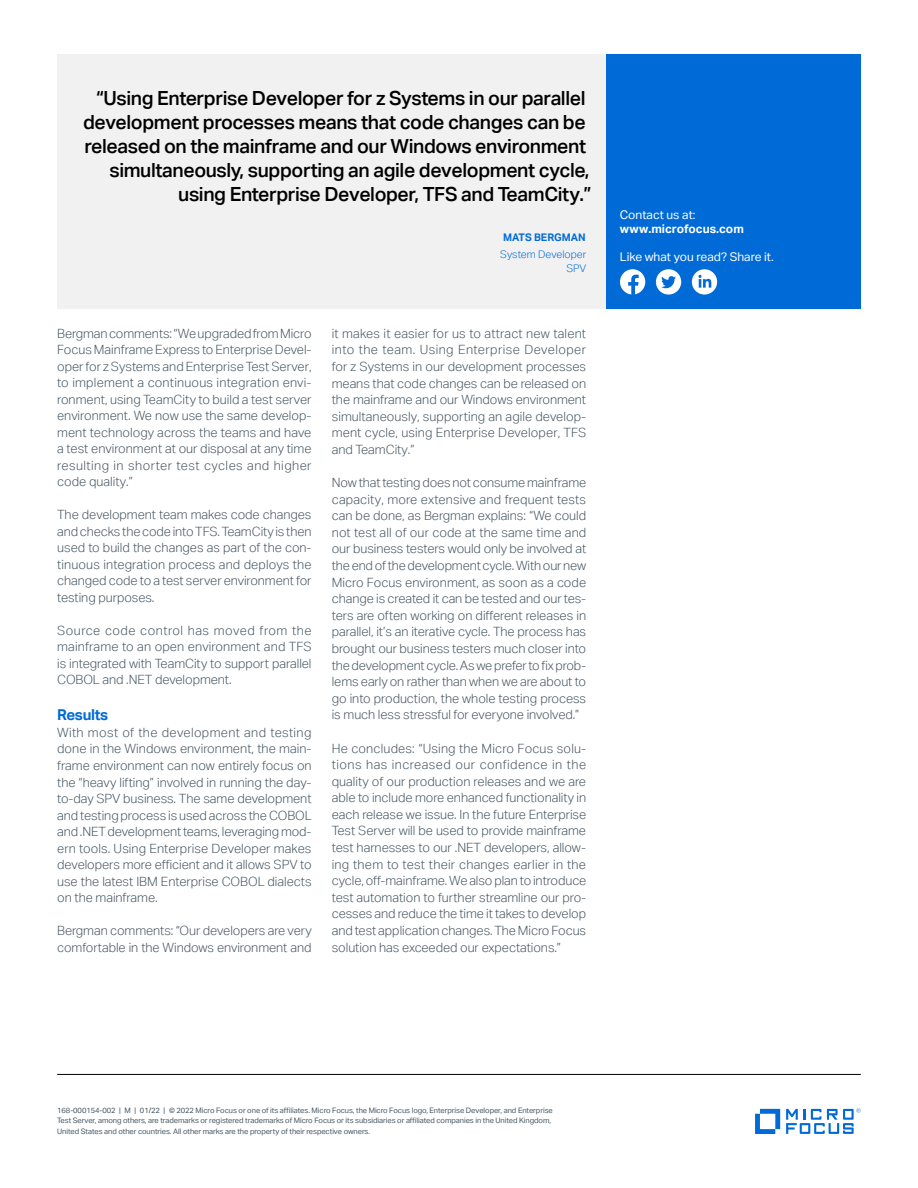
<style>
.page{position:relative;width:918px;height:1188px;background:#fff}
.page>*{position:absolute;margin:0;border:0;box-sizing:border-box;transform-origin:0 0}
.pull_quote_13_16-ali{font:500 19.5px "Aktiv Grotesk";letter-spacing:-.02em;color:#000}
.subhead_10_13-blue{font:700 15px "Aktiv Grotesk";letter-spacing:-.02em;color:#006bd6}
.body_8_5_11-grey{font:300 12.75px/16.6px "Aktiv Grotesk";letter-spacing:-.005em;color:#455560;text-align:justify}
.Contact_8_9_5-regula{font:12px "Aktiv Grotesk";color:#fff}
.Contact_URL_8_9_5-bo{font:700 12px "Aktiv Grotesk";color:#fff}
.quote_title_or_compa{font:300 10.5px "Aktiv Grotesk";color:#006bd6}
.quote_name_CAPS_7_11{font:700 10.5px "Aktiv Grotesk";color:#006bd6}
.mousetype-legal_5_7{font:7.5px/10.5px "Aktiv Grotesk";letter-spacing:-.005em;color:#455560}
</style>
<div class="page">
<hr style="left:57px;top:1074px;width:804px;height:1px;background:#000">
<svg style="left:755px;top:1109px;width:25px;height:25px"></svg>
<svg style="left:786px;top:1108px;width:75px;height:26px"></svg>
<div style="left:57px;top:54px;width:550px;height:254px;background:#f1f1f2"></div>
<div style="left:606px;top:54px;width:255px;height:254px;background:#006bd6"></div>
<div style="left:620px;top:269px;width:25px;height:26px;background:#fff;border-radius:50%"></div>
<svg style="left:628px;top:275px;width:11px;height:20px"></svg>
<div style="left:656px;top:269px;width:25px;height:26px;background:#fff;border-radius:50%"></div>
<svg style="left:661px;top:276px;width:15px;height:12px"></svg>
<div style="left:692px;top:269px;width:25px;height:26px;background:#fff;border-radius:50%"></div>
<svg style="left:699px;top:275px;width:12px;height:13px"></svg>
<p class="pull_quote_13_16-ali" style="left:96px;top:86px;width:491px">“Using Enterprise Developer for z Systems in our parallel</p>
<p class="pull_quote_13_16-ali" style="left:83px;top:110px;width:504px">development processes means that code changes can be</p>
<p class="pull_quote_13_16-ali" style="left:85px;top:134px;width:503px">released on the mainframe and our Windows environment</p>
<p class="pull_quote_13_16-ali" style="left:109px;top:158px;width:481px">simultaneously, supporting an agile development cycle,</p>
<p class="pull_quote_13_16-ali" style="left:178px;top:182px;width:415px">using Enterprise Developer, TFS and TeamCity.”</p>
<p class="quote_name_CAPS_7_11" style="left:503px;top:231px;width:84px">MATS BERGMAN</p>
<p class="quote_title_or_compa" style="left:500px;top:248px;width:87px">System Developer</p>
<p class="quote_title_or_compa" style="left:566px;top:262px;width:21px">SPV</p>
<p class="body_8_5_11-grey" style="left:57px;top:325px;width:256px">Bergman comments: “We upgraded from Micro Focus Mainframe Express to Enterprise Devel&shy;oper for z Systems and Enterprise Test Server, to implement a continuous integration envi&shy;ronment, using TeamCity to build a test server environment. We now use the same develop&shy;ment technology across the teams and have a test environment at our disposal at any time resulting in shorter test cycles and higher code quality.”</p>
<p class="body_8_5_11-grey" style="left:57px;top:507px;width:256px">The development team makes code changes and checks the code into TFS. TeamCity is then used to build the changes as part of the con&shy;tinuous integration process and deploys the changed code to a test server environment for testing purposes.</p>
<p class="body_8_5_11-grey" style="left:57px;top:622px;width:256px">Source code control has moved from the mainframe to an open environment and TFS is integrated with TeamCity to support parallel COBOL and .NET development.</p>
<p class="subhead_10_13-blue" style="left:57px;top:706px;width:53px">Results</p>
<p class="body_8_5_11-grey" style="left:57px;top:724px;width:256px;text-align:left">With most of the development and testing done in the Windows environment, the main&shy;frame environment can now entirely focus on the “heavy lifting” involved in running the day&shy;to-day SPV business. The same development and testing process is used across the COBOL and .NET development teams, leveraging mod&shy;ern tools. Using Enterprise Developer makes developers more efficient and it allows SPV to use the latest IBM Enterprise COBOL dialects on the mainframe.</p>
<p class="body_8_5_11-grey" style="left:57px;top:922px;width:256px">Bergman comments: “Our developers are very comfortable in the Windows environment and</p>
<p class="body_8_5_11-grey" style="left:332px;top:325px;width:256px">it makes it easier for us to attract new talent into the team. Using Enterprise Developer for z Systems in our development processes means that code changes can be released on the mainframe and our Windows environment simultaneously, supporting an agile develop&shy;ment cycle, using Enterprise Developer, TFS and TeamCity.”</p>
<p class="body_8_5_11-grey" style="left:332px;top:474px;width:256px">Now that testing does not consume mainframe capacity, more extensive and frequent tests can be done, as Bergman explains: “We could not test all of our code at the same time and our business testers would only be involved at the end of the development cycle. With our new Micro Focus environment, as soon as a code change is created it can be tested and our tes&shy;ters are often working on different releases in parallel, it’s an iterative cycle. The process has brought our business testers much closer into the development cycle. As we prefer to fix prob&shy;lems early on rather than when we are about to go into production, the whole testing process is much less stressful for everyone involved.”</p>
<p class="body_8_5_11-grey" style="left:332px;top:740px;width:256px">He concludes: “Using the Micro Focus solu&shy;tions has increased our confidence in the quality of our production releases and we are able to include more enhanced functionality in each release we issue. In the future Enterprise Test Server will be used to provide mainframe test harnesses to our .NET developers, allow&shy;ing them to test their changes earlier in the cycle, off-mainframe. We also plan to introduce test automation to further streamline our pro&shy;cesses and reduce the time it takes to develop and test application changes. The Micro Focus solution has exceeded our expectations.”</p>
<p class="Contact_8_9_5-regula" style="left:620px;top:207px;width:77px">Contact us at:</p>
<p class="Contact_URL_8_9_5-bo" style="left:620px;top:221px;width:125px">www.microfocus.com</p>
<p class="Contact_8_9_5-regula" style="left:620px;top:250px;width:155px">Like what you read? Share it.</p>
<p class="mousetype-legal_5_7" style="left:57px;top:1105px;width:497px">168-000154-002 | M | 01/22 | © 2022 Micro Focus or one of its affiliates. Micro Focus, the Micro Focus logo, Enterprise Developer, and Enterprise<br>Test Server, among others, are trademarks or registered trademarks of Micro Focus or its subsidiaries or affiliated companies in the United Kingdom,<br>United States and other countries. All other marks are the property of their respective owners.</p>
</div>
